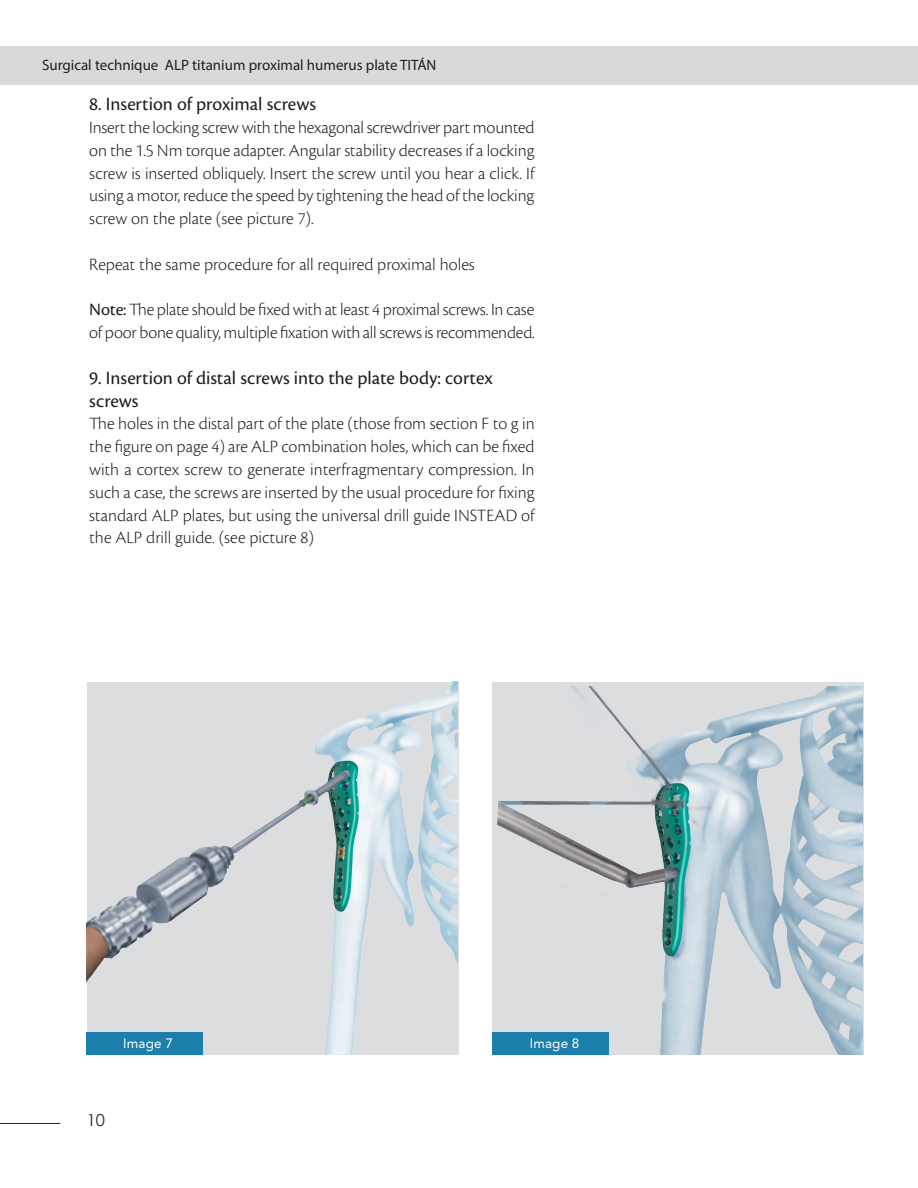
<style>
.page{position:relative;width:918px;height:1188px;background:#fff}
.page>*{position:absolute;margin:0;border:0;box-sizing:border-box;transform-origin:0 0}
.subtemas{font:19.5px "Cronos Pro";color:#231f20}
.subtemas-2{font:300 18px/22.8px "Cronos Pro";color:#231f20;text-align:justify}
.sinsangria{font:300 18px "Cronos Pro";letter-spacing:-.01em;color:#231f20}
.t1{font:16.5px "Century Gothic";color:#231f20}
.t2{font:15px "Myriad Pro";color:#231f20}
.t3{font:13.5px "Avenir LT Std";letter-spacing:.01em;color:#fff}
.s1{font-weight:400}
</style>
<div class="page">
<div style="left:0;top:46px;width:918px;height:39px;background:#d9d9d9"></div>
<hr style="left:0;top:1123px;width:60px;height:1px;background:#231f20">
<img style="left:86px;top:682px;width:372px;height:373px">
<img style="left:493px;top:687px;width:369px;height:368px">
<div style="left:86px;top:1033px;width:116px;height:22px;background:#1c7eab"></div>
<div style="left:493px;top:1033px;width:116px;height:22px;background:#1c7eab"></div>
<p class="t2" style="left:42px;top:55px;width:396px">Surgical technique ALP titanium proximal humerus plate TITÁN</p>
<p class="subtemas" style="left:89px;top:93px;width:228px">8. Insertion of proximal screws</p>
<p class="subtemas-2" style="left:89px;top:116px;width:447px">Insert the locking screw with the hexagonal screwdriver part mounted on the 1.5 Nm torque adapter. Angular stability decreases if a locking screw is inserted obliquely. Insert the screw until you hear a click. If using a motor, reduce the speed by tightening the head of the locking screw on the plate (see picture 7).</p>
<p class="sinsangria" style="left:89px;top:254px;width:387px">Repeat the same procedure for all required proximal holes</p>
<p class="sinsangria" style="left:89px;top:299px;width:447px"><span class="s1">Note:</span> The plate should be fixed with at least 4 proximal screws. In case</p>
<p class="sinsangria" style="left:89px;top:322px;width:447px">of poor bone quality, multiple fixation with all screws is recommended.</p>
<p class="subtemas" style="left:89px;top:366px;width:405px">9. Insertion of distal screws into the plate body: cortex</p>
<p class="subtemas" style="left:89px;top:389px;width:51px">screws</p>
<p class="subtemas-2" style="left:89px;top:412px;width:447px">The holes in the distal part of the plate (those from section F to g in the figure on page 4) are ALP combination holes, which can be fixed with a cortex screw to generate interfragmentary compression. In such a case, the screws are inserted by the usual procedure for fixing standard ALP plates, but using the universal drill guide INSTEAD of the ALP drill guide. (see picture 8)</p>
<p class="t3" style="left:123px;top:1035px;width:51px">Image 7</p>
<p class="t3" style="left:530px;top:1035px;width:51px">Image 8</p>
<p class="t1" style="left:87px;top:1109px;width:20px">10</p>
</div>
